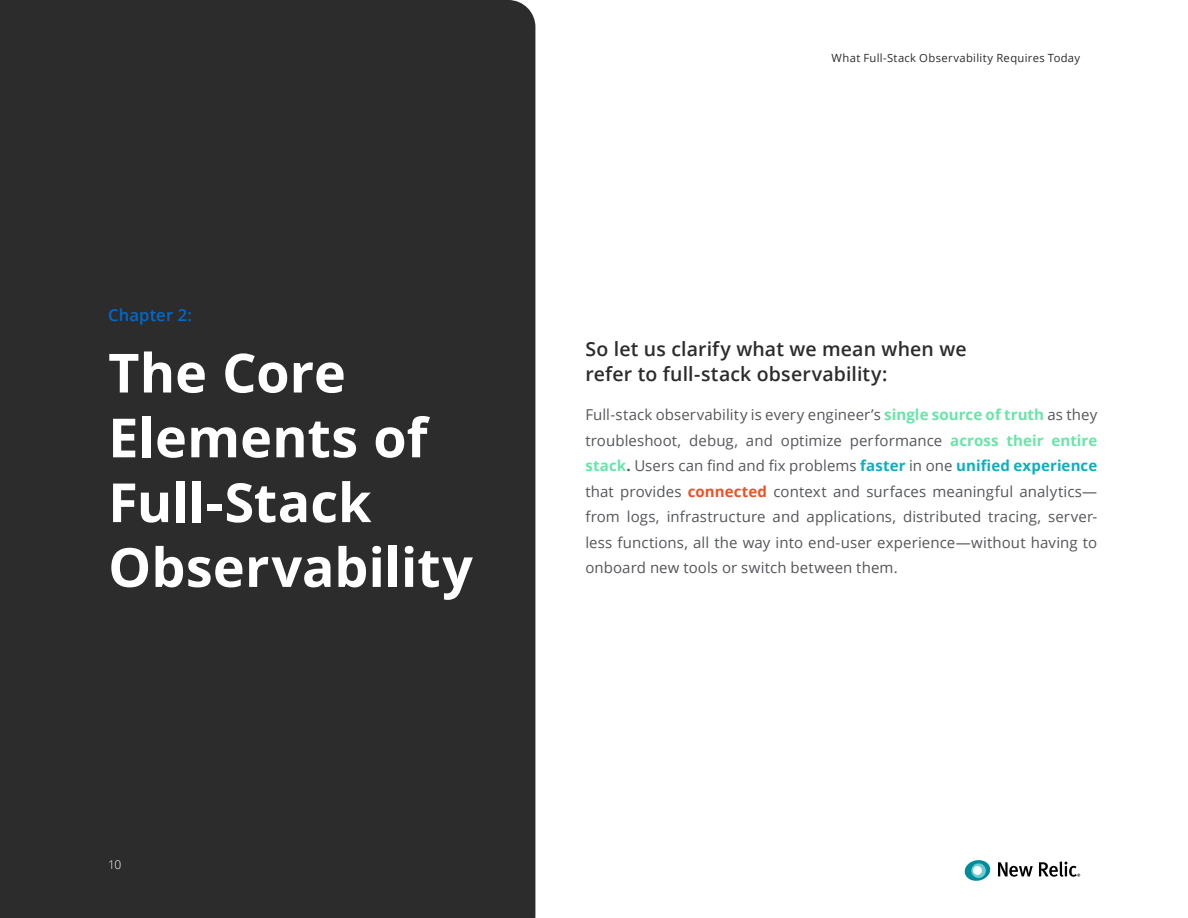
<style>
.page{position:relative;width:1188px;height:918px;background:#fff}
.page>*{position:absolute;margin:0;border:0;box-sizing:border-box;transform-origin:0 0}
.t1{font:700 54px/64.8px "Open Sans";color:#fff}
.t2{font:600 19.5px/25.5px "Open Sans";letter-spacing:.01em;color:#2c2c2c}
.t3{font:600 16.5px "Open Sans";letter-spacing:.01em;color:#0069ce}
.t4{font:15px/25.5px "Open Sans";letter-spacing:.005em;color:#54565a;text-align:justify}
.t5{font:300 12px "Open Sans";color:#fff}
.t6{font:11.25px "Open Sans";letter-spacing:.03em;color:#2c2c2c}
.s1{font-weight:700;color:#66e6a8}
.s2{font-weight:700}
.s3{font-weight:700;color:#0ab0bf}
.s4{font-weight:700;color:#ef5123}
</style>
<div class="page">
<div style="left:0;top:0;width:535px;height:918px;background:#2c2c2c"></div>
<svg style="left:998px;top:862px;width:35px;height:15px"></svg>
<svg style="left:1039px;top:861px;width:41px;height:16px"></svg>
<svg style="left:965px;top:860px;width:26px;height:21px"></svg>
<p class="t6" style="left:832px;top:50px;width:250px">What Full-Stack Observability Requires Today</p>
<p class="t3" style="left:108px;top:304px;width:85px">Chapter 2:</p>
<h1 class="t1" style="left:108px;top:339px;width:366px">The Core<br>Elements of<br>Full-Stack<br>Observability</h1>
<h2 class="t2" style="left:585px;top:335px;width:383px">So let us clarify what we mean when we refer to full-stack observability:</h2>
<p class="t4" style="left:585px;top:402px;width:513px">Full-stack observability is every engineer’s <span class="s1">single source of truth</span> as they troubleshoot, debug, and optimize performance <span class="s1">across their entire stack</span><span class="s2">.</span> Users can find and fix problems <span class="s3">faster</span> in one <span class="s3">unified experience </span>that provides <span class="s4">connected</span> context and surfaces meaningful analytics— from logs, infrastructure and applications, distributed tracing, server&shy;less functions, all the way into end-user experience—without having to onboard new tools or switch between them.</p>
<p class="t5" style="left:108px;top:857px;width:15px">10</p>
</div>
